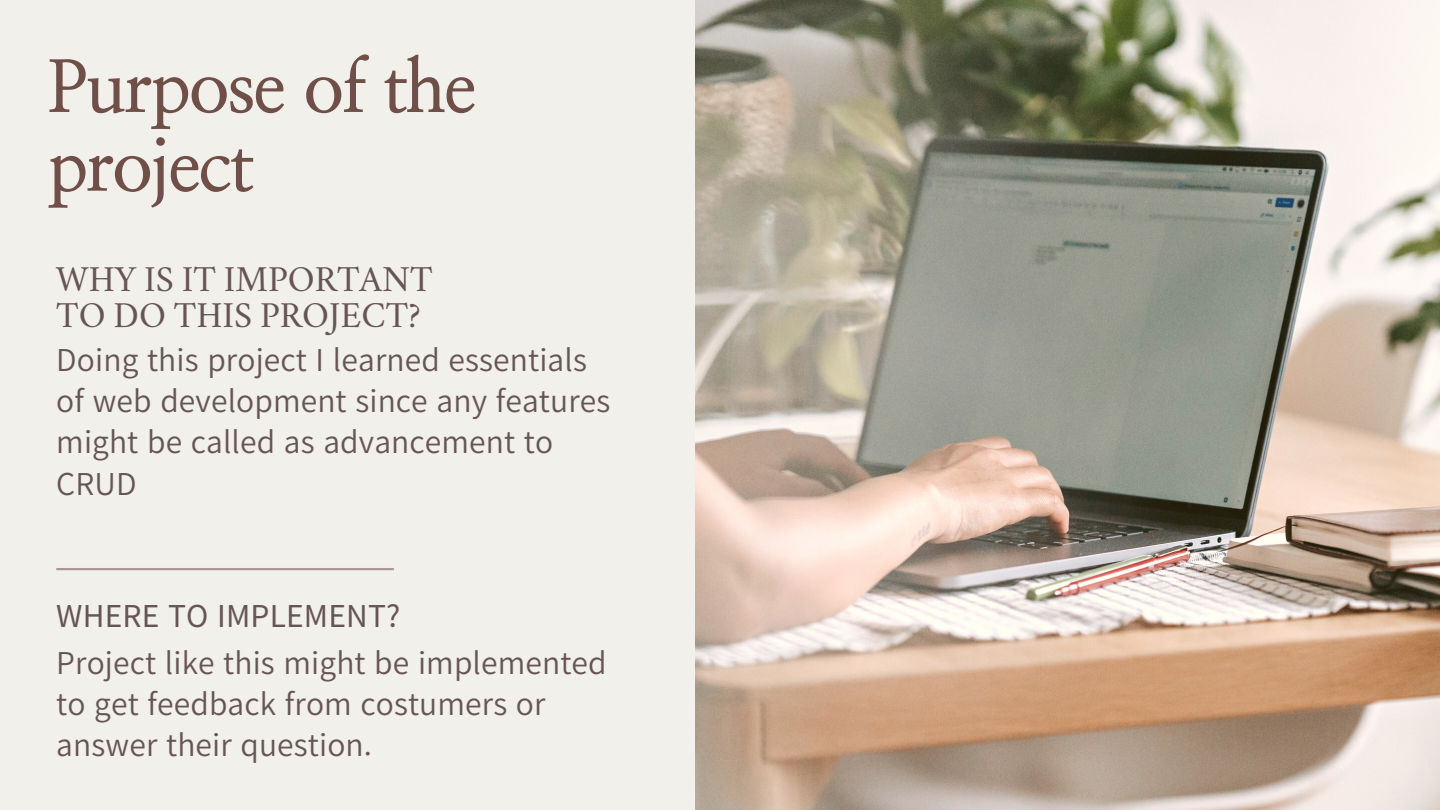
<style>
.page{position:relative;width:1440px;height:810px;background:#f1f0eb}
.page>*{position:absolute;margin:0;border:0;box-sizing:border-box;transform-origin:0 0}
.t1{font:700 72px/78.8px "Nanum Myeongjo";letter-spacing:-.025em;color:#704f48}
.t2{font:36px/36px "Crimson";color:#665653}
.t3{font:30px/41.2px "Source Han Sans KR";letter-spacing:.005em;color:#665653}
.t4{font:30px "Source Han Sans KR";letter-spacing:.005em;color:#665653}
</style>
<div class="page">
<hr style="left:56px;top:568px;width:338px;height:2px;background:#ab9696">
<img style="left:696px;top:0;width:744px;height:810px">
<h1 class="t1" style="left:48px;top:48px;width:430px">Purpose of the project</h1>
<p class="t2" style="left:56px;top:265px;width:378px">WHY IS IT IMPORTANT<br>TO DO THIS PROJECT?</p>
<p class="t3" style="left:56px;top:338px;width:556px">Doing this project I learned essentials of web development since any features might be called as advancement to<br>CRUD</p>
<p class="t4" style="left:56px;top:592px;width:343px">WHERE TO IMPLEMENT?</p>
<p class="t3" style="left:56px;top:641px;width:552px">Project like this might be implemented to get feedback from costumers or answer their question.</p>
</div>
